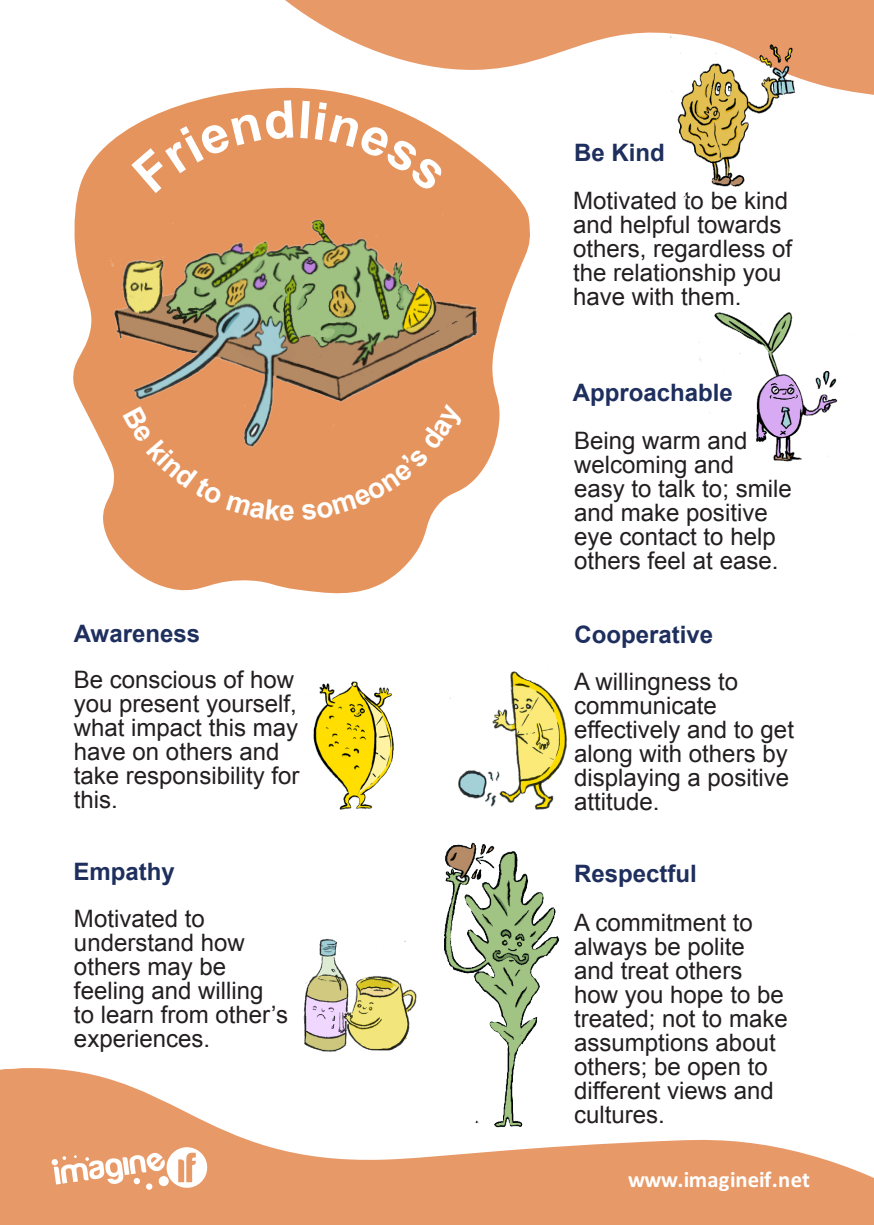
<style>
.page{position:relative;width:874px;height:1225px;background:#fff}
.page>*{position:absolute;margin:0;border:0;box-sizing:border-box;transform-origin:0 0}
.main_body_text{font:24px/24px "Arial";color:#231f20}
.main_body_text-2{font:700 24px "Arial";color:#1e2f5e}
.t1{font:700 22.6px "Calibri";letter-spacing:-.005em;color:#fff}
</style>
<div class="page">
<svg style="left:73px;top:92px;width:456px;height:501px"></svg>
<img style="left:107px;top:190px;width:384px;height:275px">
<svg style="left:234px;top:0;width:639px;height:110px;fill:#e89968"></svg>
<svg style="left:0;top:1068px;width:873px;height:157px;fill:#e89968"></svg>
<svg style="left:52px;top:1147px;width:156px;height:42px"></svg>
<img style="left:450px;top:671px;width:117px;height:139px">
<img style="left:251px;top:938px;width:125px;height:135px">
<img style="left:309px;top:681px;width:86px;height:129px">
<img style="left:376px;top:842px;width:250px;height:321px">
<img style="left:664px;top:17px;width:142px;height:182px">
<img style="left:699px;top:312px;width:139px;height:150px">
<div style="left:131px;top:100px;width:162px;height:93px;background:#e6945d"></div>
<svg style="left:300px;top:101px;width:145px;height:91px;background:#e89c6a"></svg>
<div style="left:123px;top:406px;width:171px;height:115px;background:#e6945d"></div>
<div style="left:301px;top:404px;width:164px;height:116px;background:#e6945d"></div>
<p class="main_body_text-2" style="left:573px;top:137px;width:92px">Be Kind</p>
<p class="main_body_text" style="left:573px;top:189px;width:220px">Motivated to be kind and helpful towards others, regardless of the relationship you have with them.</p>
<p class="main_body_text-2" style="left:572px;top:377px;width:162px">Approachable</p>
<p class="main_body_text-2" style="left:74px;top:617px;width:128px">Awareness</p>
<p class="main_body_text" style="left:74px;top:667px;width:227px">Be conscious of how you present yourself, what impact this may have on others and take responsibility for this.</p>
<p class="main_body_text" style="left:573px;top:429px;width:219px">Being warm and welcoming and<br>easy to talk to; smile and make positive eye contact to help others feel at ease.</p>
<p class="main_body_text-2" style="left:574px;top:618px;width:140px">Cooperative</p>
<p class="main_body_text" style="left:573px;top:669px;width:221px">A willingness to communicate effectively and to get along with others by displaying a positive attitude.</p>
<p class="main_body_text-2" style="left:73px;top:855px;width:103px">Empathy</p>
<p class="main_body_text-2" style="left:573px;top:857px;width:124px">Respectful</p>
<p class="main_body_text" style="left:74px;top:907px;width:215px">Motivated to understand how others may be feeling and willing to learn from other’s experiences.</p>
<p class="main_body_text" style="left:573px;top:910px;width:215px">A commitment to always be polite and treat others how you hope to be treated; not to make assumptions about others; be open to different views and cultures.</p>
<p class="t1" style="left:628px;top:1163px;width:183px">www.imagineif.net</p>
</div>
